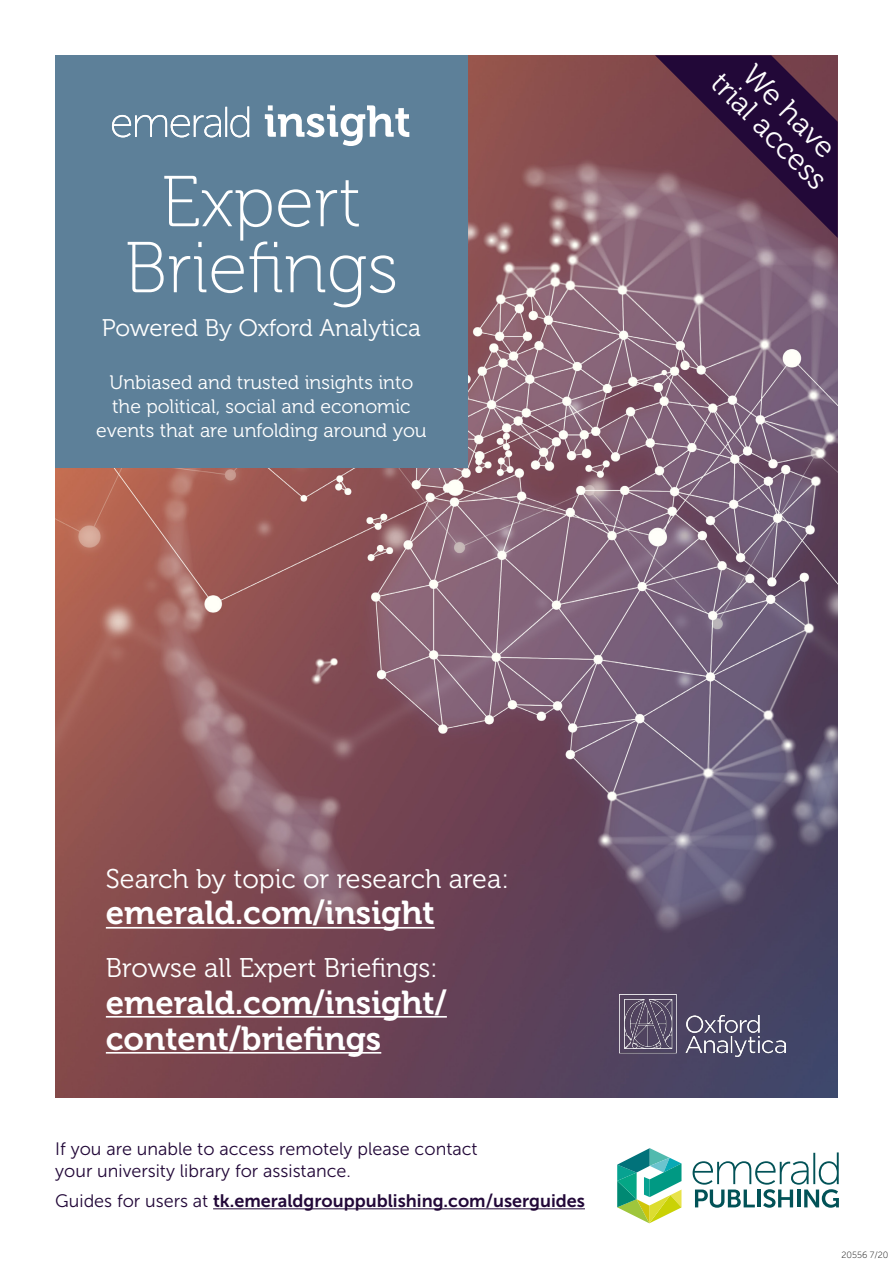
<style>
.page{position:relative;width:893px;height:1263px;background:#fff}
.page>*{position:absolute;margin:0;border:0;box-sizing:border-box;transform-origin:0 0}
.t1{font:72px/66px "Museo 100";color:#fff;text-align:center}
.t2{font:33px/36px "Museo 700";color:#fff}
.t3{font:30px/28.5px "Museo 300";color:#fff;text-align:center}
.t4{font:27px "Museo 300";color:#fff}
.t5{font:24px "Museo 300";color:#fff}
.t6{font:19.5px/24px "Museo 300";color:#fff;text-align:center}
.t7{font:18px/22.5px "Museo Sans 300";color:#220838}
.t8{font:18px "Museo Sans 700";color:#220838}
.t9{font:9px "Museo Sans 100";color:#000}
.s1{font-family:"Museo Sans 300"}
</style>
<div class="page">
<img style="left:55px;top:55px;width:783px;height:1042px">
<svg style="left:655px;top:55px;width:183px;height:183px;background:#55304c"></svg>
<div style="left:55px;top:55px;width:413px;height:413px;background:#5d8099"></div>
<svg style="left:112px;top:105px;width:297px;height:41px"></svg>
<svg style="left:693px;top:1152px;width:146px;height:56px"></svg>
<svg style="left:617px;top:1148px;width:64px;height:75px"></svg>
<hr style="left:213px;top:1208px;width:372px;height:1px;background:#220838">
<hr style="left:106px;top:927px;width:329px;height:1px;background:#fff">
<hr style="left:106px;top:1016px;width:341px;height:1px;background:#fff">
<hr style="left:106px;top:1052px;width:275px;height:1px;background:#fff">
<img style="left:619px;top:995px;width:167px;height:62px">
<h1 class="t1" style="left:125px;top:170px;width:275px">Expert<br>Briefings</h1>
<p class="t5" style="left:102px;top:315px;width:320px">Powered By Oxford Analytica</p>
<p class="t6" style="left:96px;top:371px;width:332px">Unbiased and trusted insights into the political, social and economic events that are unfolding around you</p>
<h3 class="t3" style="left:746px;top:48px;width:152px;rotate:45deg">We have trial access</h3>
<h3 class="t4" style="left:106px;top:865px;width:405px">Search by topic or research area:</h3>
<h2 class="t2" style="left:106px;top:895px;width:330px">emerald.com/insight</h2>
<h3 class="t4" style="left:106px;top:954px;width:333px">Browse all Expert Briefings:</h3>
<h2 class="t2" style="left:106px;top:984px;width:342px">emerald.com/insight/ content/briefings</h2>
<p class="t7" style="left:55px;top:1137px;width:424px">If you are unable to access remotely please contact your university library for assistance.</p>
<p class="t8" style="left:55px;top:1191px;width:531px"><span class="s1">Guides for users at</span> tk.emeraldgrouppublishing.com/userguides</p>
<p class="t9" style="left:841px;top:1250px;width:49px">20556 7/20</p>
</div>
